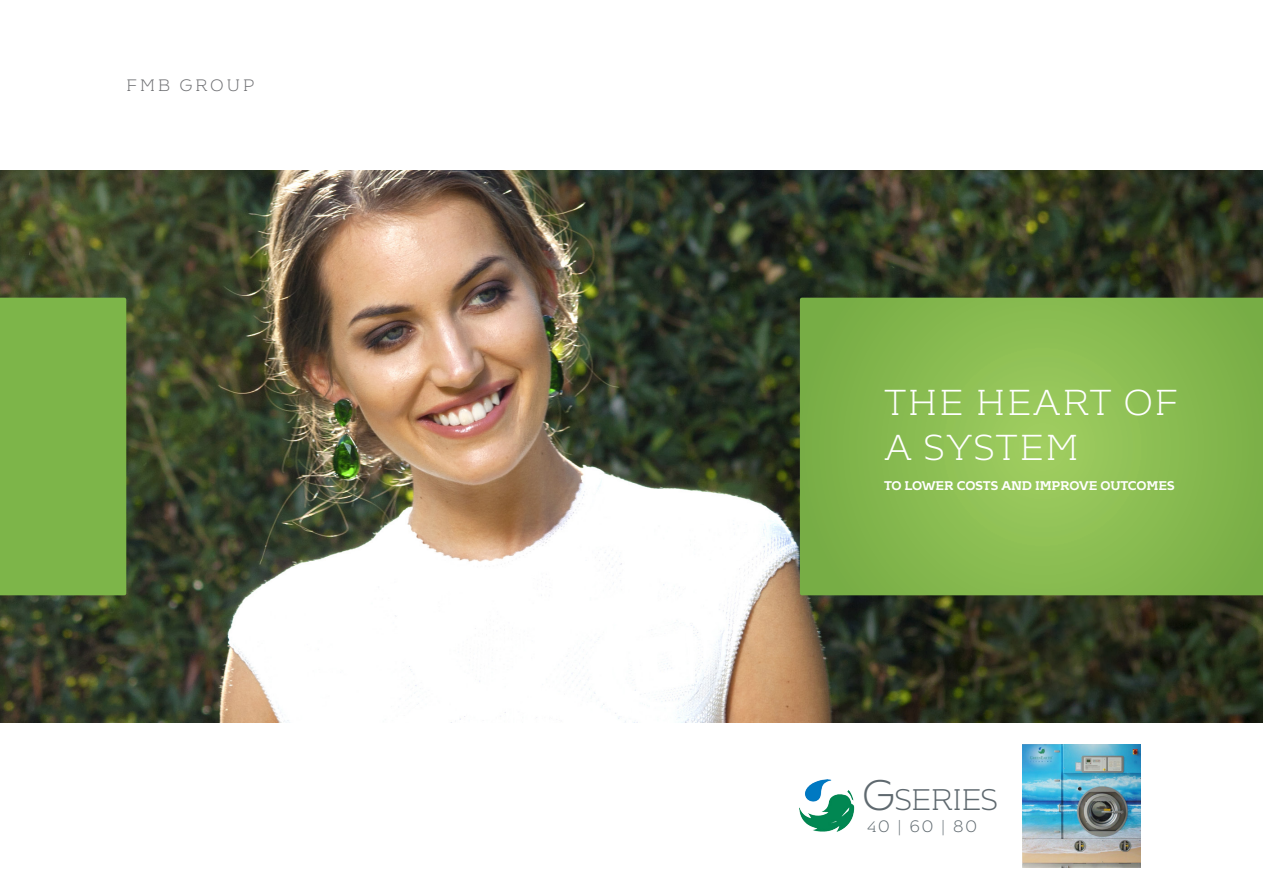
<style>
.page{position:relative;width:1263px;height:893px;background:#fff}
.page>*{position:absolute;margin:0;border:0;box-sizing:border-box;transform-origin:0 0}
.t1{font:300 36px "Kontrapunkt Bob";letter-spacing:.03em;color:#fff}
.t2{font:300 29.7px "Kontrapunkt Bob";letter-spacing:-.045em;color:#5f696f}
.Website_address___pa{font:300 16.5px "Kontrapunkt Bob";letter-spacing:.15em;color:#6c6d70}
.t3{font:300 16.5px "Kontrapunkt Bob";color:#5f696f}
.t4{font:700 12.6px "Kontrapunkt Bob";letter-spacing:-.01em;color:#fff}
.s1{font-size:42.45px}
.s2{font-size:15px}
</style>
<div class="page">
<img style="left:0;top:170px;width:1263px;height:553px">
<svg style="left:800px;top:298px;width:463px;height:297px;background:#87b94f"></svg>
<div style="left:0;top:298px;width:126px;height:297px;background:#7db549"></div>
<img style="left:800px;top:780px;width:55px;height:52px">
<img style="left:1022px;top:744px;width:118px;height:123px">
<p class="Website_address___pa" style="left:126px;top:77px;width:129px">FMB GROUP</p>
<p class="t1" style="left:884px;top:383px;width:296px">THE HEART OF</p>
<p class="t1" style="left:884px;top:428px;width:197px">A SYSTEM</p>
<p class="t4" style="left:884px;top:478px;width:292px">TO LOWER COSTS AND IMPROVE OUTCOMES</p>
<p class="t2" style="left:862px;top:784px;width:138px"><span class="s1">G</span>SERIES</p>
<p class="t3" style="left:867px;top:817px;width:111px"><span class="s2">4</span>0 | 60 | 80</p>
</div>
